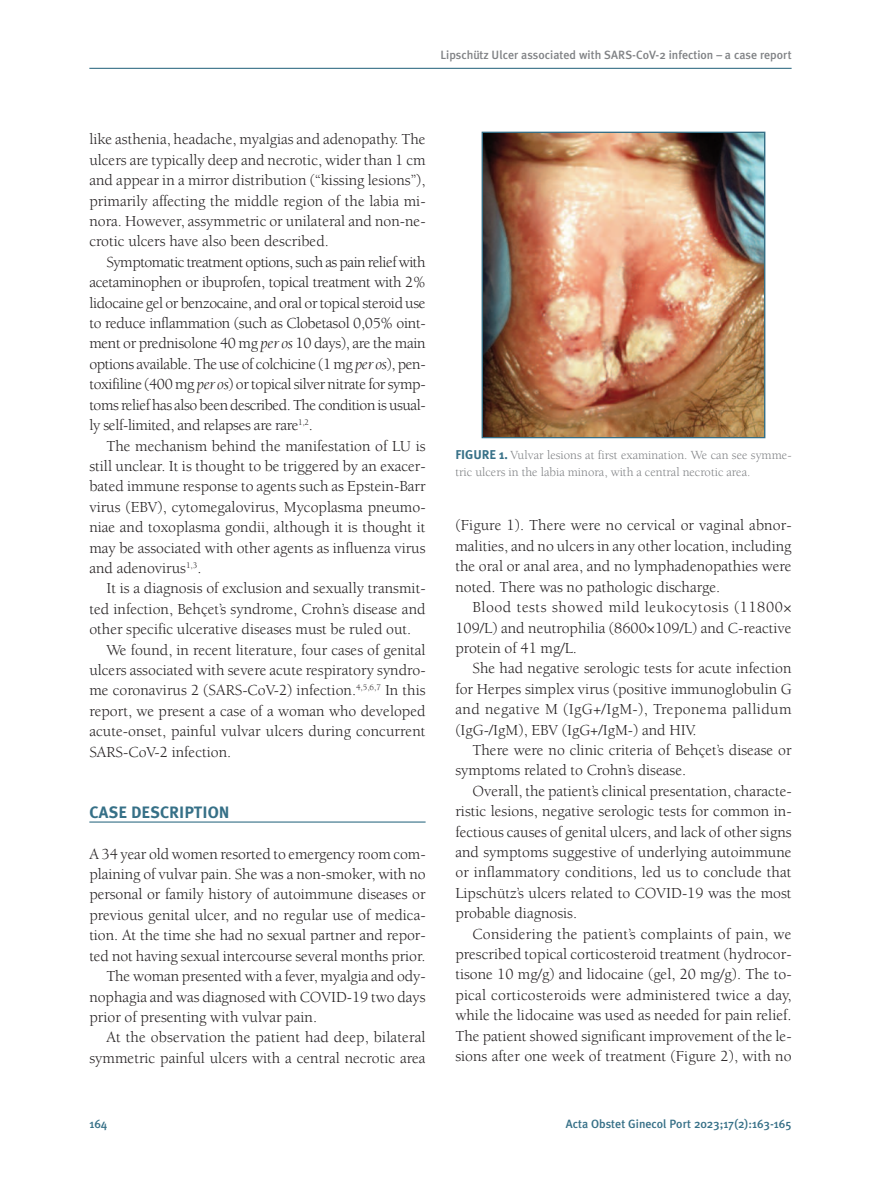
<style>
.page{position:relative;width:881px;height:1191px;background:#fff}
.page>*{position:absolute;margin:0;border:0;box-sizing:border-box;transform-origin:0 0}
.t1{font:700 16.5px "Meta Plus";color:#367087}
.t2{font:15.75px/20.4px "Berkeley";color:#231f20;text-align:justify}
.t3{font:12.75px/17.2px "Berkeley";color:#808285}
.t4{font:500 12px "Meta Plus";color:#808285}
.t5{font:500 12px "Meta Plus";color:#367087}
.s1{font-style:italic}
.s2{font-family:"Meta Plus";font-weight:700;color:#367087}
</style>
<div class="page">
<hr style="left:89px;top:68px;width:702px;height:1px;background:#367087">
<hr style="left:89px;top:821px;width:336px;height:1px;background:#367087">
<div style="left:481px;top:132px;width:284px;height:306px;border:2px solid #367087"></div>
<img style="left:483px;top:133px;width:280px;height:304px">
<p class="t4" style="left:440px;top:47px;width:352px">Lipschütz Ulcer associated with SARS-CoV-2 infection – a case report</p>
<p class="t2" style="left:89px;top:131px;width:337px">like asthenia, headache, myalgias and adenopathy. The ulcers are typically deep and necrotic, wider than 1 cm and appear in a mirror distribution (“kissing lesions”), primarily affecting the middle region of the labia mi&shy;nora. However, assymmetric or unilateral and non-ne&shy;crotic ulcers have also been described.</p>
<p class="t2" style="left:89px;top:253px;width:337px;text-indent:17px">Symptomatic treatment options, such as pain relief with acetaminophen or ibuprofen, topical treatment with 2% lidocaine gel or benzocaine, and oral or topical steroid use to reduce inflammation (such as Clobetasol 0,05% oint&shy;ment or prednisolone 40 mg <span class="s1">per os</span> 10 days), are the main options available. The use of colchicine (1 mg <span class="s1">per os</span>), pen&shy;toxifiline (400 mg <span class="s1">per os</span>) or topical silver nitrate for symp&shy;toms relief has also been described. The condition is usual&shy;ly self-limited, and relapses are rare<sup>1,2</sup>.</p>
<p class="t2" style="left:89px;top:437px;width:337px;text-indent:17px">The mechanism behind the manifestation of LU is still unclear. It is thought to be triggered by an exacer&shy;bated immune response to agents such as Epstein-Barr virus (EBV), cytomegalovirus, Mycoplasma pneumo&shy;niae and toxoplasma gondii, although it is thought it may be associated with other agents as influenza virus and adenovirus<sup>1,3</sup>.</p>
<p class="t2" style="left:106px;top:579px;width:320px">It is a diagnosis of exclusion and sexually transmit-</p>
<p class="t2" style="left:89px;top:600px;width:337px">ted infection, Behçet’s syndrome, Crohn’s disease and</p>
<p class="t2" style="left:89px;top:620px;width:323px">other specific ulcerative diseases must be ruled out.</p>
<p class="t2" style="left:106px;top:641px;width:320px">We found, in recent literature, four cases of genital</p>
<p class="t2" style="left:89px;top:661px;width:337px">ulcers associated with severe acute respiratory syndro-</p>
<p class="t2" style="left:89px;top:681px;width:337px">me coronavirus 2 (SARS-CoV-2) infection.<sup>4,5,6,7</sup> In this</p>
<p class="t2" style="left:89px;top:702px;width:337px">report, we present a case of a woman who developed</p>
<p class="t2" style="left:89px;top:722px;width:337px">acute-onset, painful vulvar ulcers during concurrent</p>
<p class="t2" style="left:89px;top:743px;width:143px">SARS-CoV-2 infection.</p>
<p class="t1" style="left:89px;top:802px;width:142px">CASE DESCRIPTION</p>
<p class="t2" style="left:89px;top:845px;width:337px">A 34 year old women resorted to emergency room com-</p>
<p class="t2" style="left:89px;top:865px;width:337px">plaining of vulvar pain. She was a non-smoker, with no</p>
<p class="t2" style="left:89px;top:885px;width:337px">personal or family history of autoimmune diseases or</p>
<p class="t2" style="left:89px;top:906px;width:337px">previous genital ulcer, and no regular use of medica-</p>
<p class="t2" style="left:89px;top:926px;width:337px">tion. At the time she had no sexual partner and repor-</p>
<p class="t2" style="left:89px;top:947px;width:337px">ted not having sexual intercourse several months prior.</p>
<p class="t2" style="left:106px;top:967px;width:320px">The woman presented with a fever, myalgia and ody-</p>
<p class="t2" style="left:89px;top:987px;width:337px">nophagia and was diagnosed with COVID-19 two days</p>
<p class="t2" style="left:89px;top:1008px;width:229px">prior of presenting with vulvar pain.</p>
<p class="t2" style="left:106px;top:1028px;width:320px">At the observation the patient had deep, bilateral</p>
<p class="t2" style="left:89px;top:1049px;width:337px">symmetric painful ulcers with a central necrotic area</p>
<p class="t3" style="left:455px;top:448px;width:337px"><span class="s2">FIGURE 1.</span> Vulvar lesions at first examination. We can see symme&shy;tric ulcers in the labia minora, with a central necrotic area.</p>
<p class="t2" style="left:455px;top:516px;width:337px">(Figure 1). There were no cervical or vaginal abnor&shy;malities, and no ulcers in any other location, including the oral or anal area, and no lymphadenopathies were noted. There was no pathologic discharge.</p>
<p class="t2" style="left:455px;top:598px;width:337px;text-indent:17px">Blood tests showed mild leukocytosis (11800× 109/L) and neutrophilia (8600×109/L) and C-reactive protein of 41 mg/L.</p>
<p class="t2" style="left:455px;top:659px;width:337px;text-indent:17px">She had negative serologic tests for acute infection for Herpes simplex virus (positive immunoglobulin G and negative M (IgG+/IgM-), Treponema pallidum (IgG-/IgM), EBV (IgG+/IgM-) and HIV.</p>
<p class="t2" style="left:455px;top:741px;width:337px;text-indent:17px">There were no clinic criteria of Behçet’s disease or symptoms related to Crohn’s disease.</p>
<p class="t2" style="left:455px;top:782px;width:337px;text-indent:17px">Overall, the patient’s clinical presentation, characte&shy;ristic lesions, negative serologic tests for common in&shy;fectious causes of genital ulcers, and lack of other signs and symptoms suggestive of underlying autoimmune or inflammatory conditions, led us to conclude that Lipschütz’s ulcers related to COVID-19 was the most probable diagnosis.</p>
<p class="t2" style="left:455px;top:924px;width:337px;text-indent:17px">Considering the patient’s complaints of pain, we prescribed topical corticosteroid treatment (hydrocor&shy;tisone 10 mg/g) and lidocaine (gel, 20 mg/g). The to&shy;pical corticosteroids were administered twice a day, while the lidocaine was used as needed for pain relief.<br>The patient showed significant improvement of the le&shy;sions after one week of treatment (Figure 2), with no</p>
<p class="t5" style="left:89px;top:1117px;width:20px">164</p>
<p class="t5" style="left:565px;top:1117px;width:227px">Acta Obstet Ginecol Port 2023;17(2):163-165</p>
</div>
